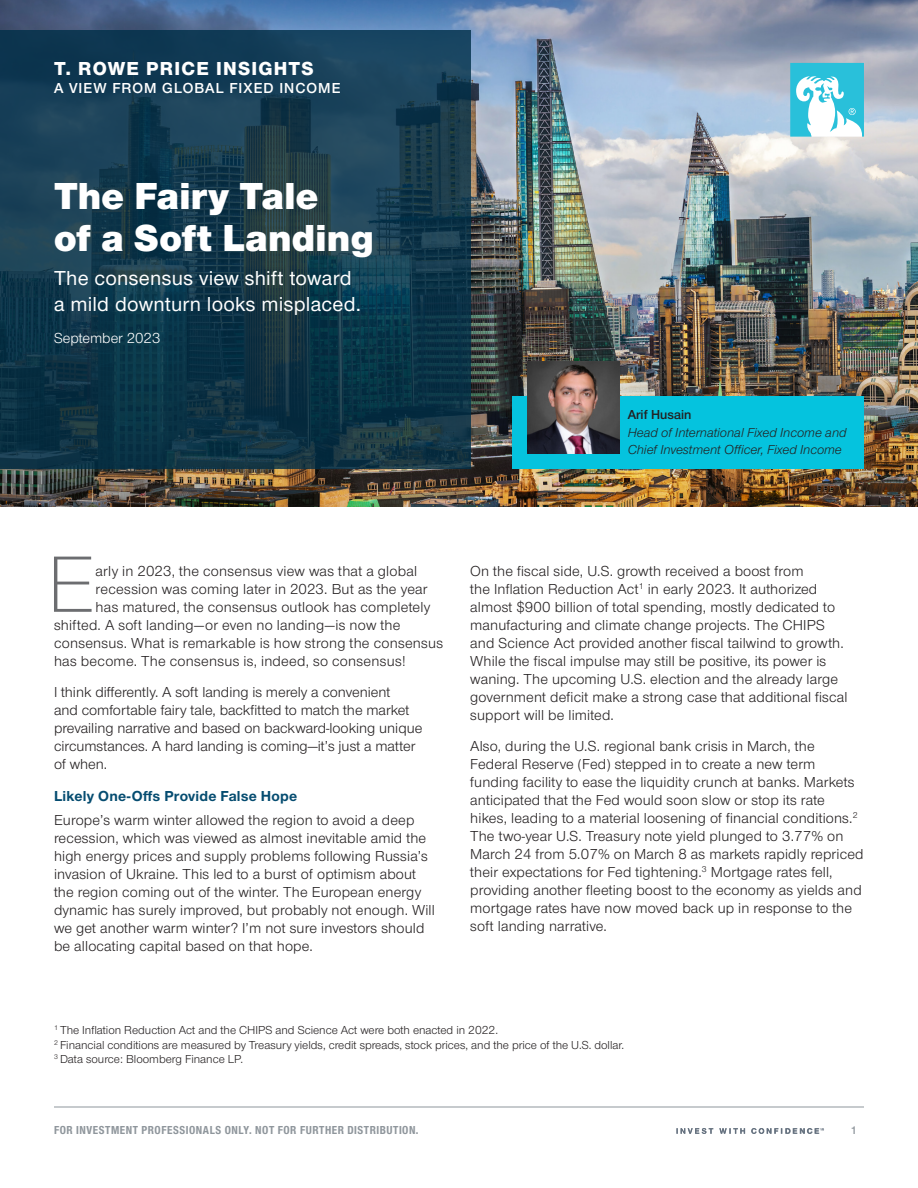
<style>
.page{position:relative;width:918px;height:1188px;background:#fff}
.page>*{position:absolute;margin:0;border:0;box-sizing:border-box;transform-origin:0 0}
.t1{font:300 82.8px "Nimbus Sans Novus";color:#6c6d70}
.t2{font:900 39px/42px "Nimbus Sans Novus";letter-spacing:.005em;color:#fff}
.t3{font:500 21px/25.5px "Nimbus Sans Novus";letter-spacing:.01em;color:#fff}
.t4{font:800 19.5px "Nimbus Sans Novus";letter-spacing:.065em;color:#fff}
.t5{font:15px/18px "Nimbus Sans Novus";letter-spacing:.01em;color:#231f20}
.t6{font:700 15px "Nimbus Sans Novus";letter-spacing:.015em;color:#054c70}
.t7{font:600 15px "Nimbus Sans Novus";letter-spacing:.07em;color:#fff}
.t8{font:15px "Nimbus Sans Novus";color:#fff}
.t9{font:italic 13.5px/16.5px "Nimbus Sans Novus";color:#231f20}
.t10{font:600 13.5px "Nimbus Sans Novus";color:#231f20}
.t11{font:12px/14.4px "Nimbus Sans Novus";color:#231f20}
.t12{font:700 12px "Nimbus Sans Novus Cond";letter-spacing:.04em;color:#8f969c}
.t13{font:600 11.25px "Nimbus Sans Novus";color:#8f969c}
</style>
<div class="page">
<img style="left:0;top:0;width:918px;height:507px">
<svg style="left:790px;top:63px;width:74px;height:74px"></svg>
<svg style="left:677px;top:1128px;width:147px;height:6px"></svg>
<hr style="left:54px;top:1107px;width:810px;height:1px;background:#8f969c">
<div style="left:513px;top:396px;width:351px;height:73px;background:#05c3de"></div>
<svg style="left:0;top:30px;width:470px;height:439px;background:#13394c"></svg>
<img style="left:528px;top:362px;width:92px;height:92px">
<h3 class="t4" style="left:54px;top:54px;width:261px">T. ROWE PRICE INSIGHTS</h3>
<p class="t7" style="left:54px;top:78px;width:288px">A VIEW FROM GLOBAL FIXED INCOME</p>
<h2 class="t2" style="left:54px;top:172px;width:321px">The Fairy Tale<br>of a Soft Landing</h2>
<h3 class="t3" style="left:54px;top:265px;width:309px">The consensus view shift toward a mild downturn looks misplaced.</h3>
<p class="t8" style="left:54px;top:328px;width:108px">September 2023</p>
<p class="t10" style="left:628px;top:405px;width:65px">Arif Husain</p>
<p class="t9" style="left:628px;top:424px;width:220px">Head of International Fixed Income and<br>Chief Investment Officer, Fixed Income</p>
<h1 class="t1" style="left:47px;top:528px;width:49px">E</h1>
<p class="t5" style="left:96px;top:561px;width:323px">arly in 2023, the consensus view was that a global</p>
<p class="t5" style="left:96px;top:579px;width:333px">recession was coming later in 2023. But as the year</p>
<p class="t5" style="left:96px;top:597px;width:336px">has matured, the consensus outlook has completely</p>
<p class="t5" style="left:54px;top:615px;width:348px">shifted. A soft landing—or even no landing—is now the</p>
<p class="t5" style="left:54px;top:633px;width:391px">consensus. What is remarkable is how strong the consensus</p>
<p class="t5" style="left:54px;top:651px;width:353px">has become. The consensus is, indeed, so consensus!</p>
<p class="t5" style="left:54px;top:683px;width:370px">I think differently. A soft landing is merely a convenient<br>and comfortable fairy tale, backfitted to match the market prevailing narrative and based on backward-looking unique circumstances. A hard landing is coming—it’s just a matter of when.</p>
<p class="t6" style="left:54px;top:786px;width:245px">Likely One-Offs Provide False Hope</p>
<p class="t5" style="left:54px;top:810px;width:382px">Europe’s warm winter allowed the region to avoid a deep recession, which was viewed as almost inevitable amid the high energy prices and supply problems following Russia’s invasion of Ukraine. This led to a burst of optimism about the region coming out of the winter. The European energy dynamic has surely improved, but probably not enough. Will we get another warm winter? I’m not sure investors should be allocating capital based on that hope.</p>
<p class="t5" style="left:470px;top:561px;width:379px">On the fiscal side, U.S. growth received a boost from<br>the Inflation Reduction Act<sup>1</sup> in early 2023. It authorized almost $900 billion of total spending, mostly dedicated to manufacturing and climate change projects. The CHIPS and Science Act provided another fiscal tailwind to growth.<br>While the fiscal impulse may still be positive, its power is waning. The upcoming U.S. election and the already large government deficit make a strong case that additional fiscal support will be limited.</p>
<p class="t5" style="left:470px;top:737px;width:395px">Also, during the U.S. regional bank crisis in March, the Federal Reserve (Fed) stepped in to create a new term funding facility to ease the liquidity crunch at banks. Markets anticipated that the Fed would soon slow or stop its rate hikes, leading to a material loosening of financial conditions.<sup>2<br></sup>The two-year U.S. Treasury note yield plunged to 3.77% on March 24 from 5.07% on March 8 as markets rapidly repriced their expectations for Fed tightening.<sup>3</sup> Mortgage rates fell, providing another fleeting boost to the economy as yields and mortgage rates have now moved back up in response to the soft landing narrative.</p>
<p class="t11" style="left:54px;top:1023px;width:572px"><sup>1</sup> The Inflation Reduction Act and the CHIPS and Science Act were both enacted in 2022.<br><sup>2</sup> Financial conditions are measured by Treasury yields, credit spreads, stock prices, and the price of the U.S. dollar.<br><sup>3</sup> Data source: Bloomberg Finance LP.</p>
<p class="t12" style="left:54px;top:1122px;width:366px">FOR INVESTMENT PROFESSIONALS ONLY. NOT FOR FURTHER DISTRIBUTION.</p>
<p class="t13" style="left:851px;top:1123px;width:7px">1</p>
</div>
